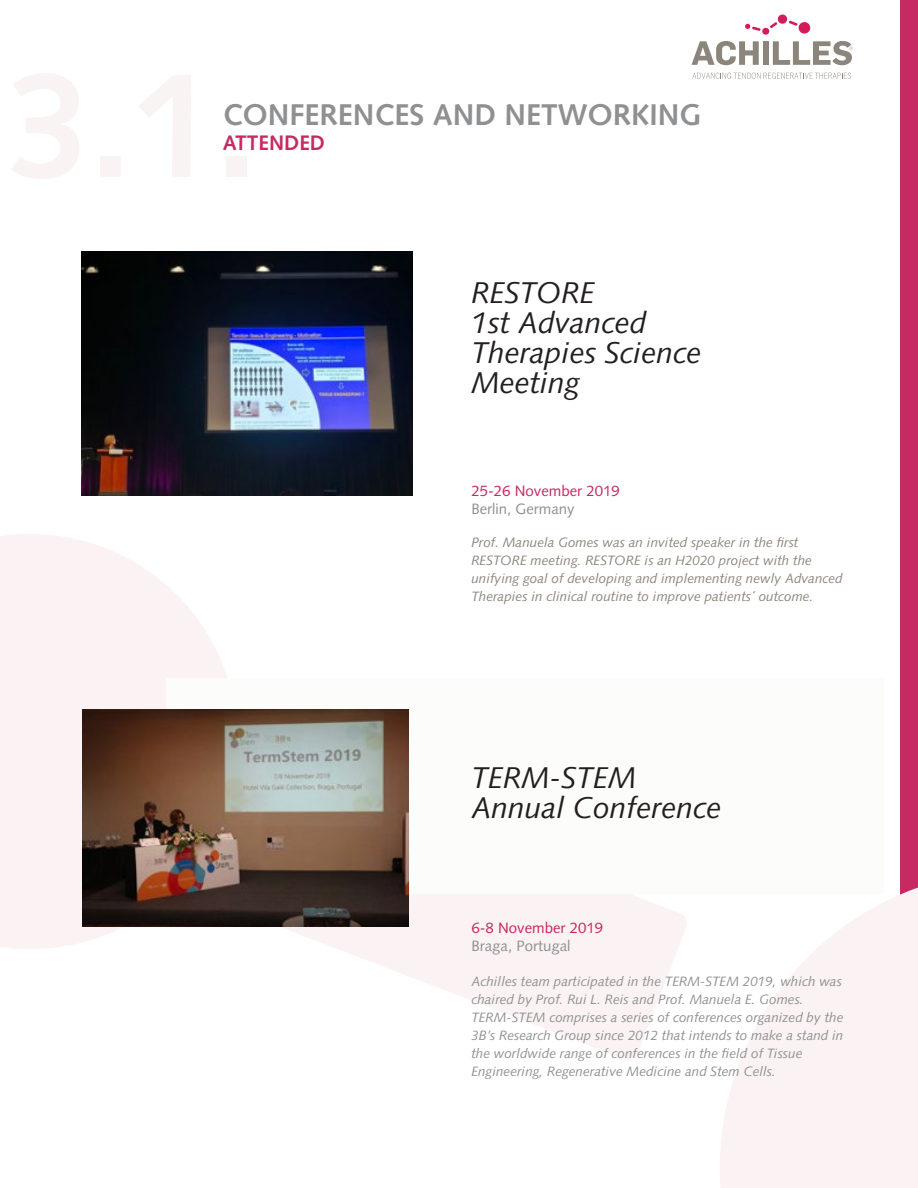
<style>
.page{position:relative;width:918px;height:1188px;background:#fff}
.page>*{position:absolute;margin:0;border:0;box-sizing:border-box;transform-origin:0 0}
.t1{font:italic 30px "Syntax LT Std";color:#231f20}
.t2{font:700 30px "Syntax LT Std";color:#8f9092}
.t3{font:700 21px "Syntax LT Std";color:#c72962}
.t4{font:15px "Syntax LT Std";color:#c72962}
.t5{font:15px "Syntax LT Std";color:#8f9092}
.t6{font:italic 13.5px/18px "Syntax LT Std";color:#8f9092}
.t7{font:italic 13.5px/18px "Syntax LT Std";color:#8c857c}
</style>
<div class="page">
<div style="left:901px;top:0;width:17px;height:1188px;background:#c72962"></div>
<svg style="left:720px;top:870px;width:198px;height:318px;fill:#faf2f3"></svg>
<svg style="left:0;top:534px;width:227px;height:415px;fill:#faf2f3"></svg>
<svg style="left:282px;top:894px;width:405px;height:165px;fill:#faf2f3"></svg>
<svg style="left:691px;top:41px;width:68px;height:24px"></svg>
<div style="left:763px;top:41px;width:6px;height:24px;background:#8c857c"></div>
<svg style="left:773px;top:41px;width:80px;height:24px"></svg>
<svg style="left:770px;top:22px;width:7px;height:6px"></svg>
<svg style="left:745px;top:24px;width:16px;height:7px"></svg>
<div style="left:762px;top:28px;width:7px;height:7px;background:#d51a5a;border-radius:50%"></div>
<svg style="left:777px;top:14px;width:10px;height:10px"></svg>
<svg style="left:789px;top:21px;width:22px;height:13px"></svg>
<svg style="left:692px;top:73px;width:159px;height:6px"></svg>
<img style="left:81px;top:251px;width:332px;height:244px">
<div style="left:166px;top:678px;width:717px;height:216px;background:#fcfcfb"></div>
<img style="left:82px;top:710px;width:326px;height:217px">
<p class="t2" style="left:223px;top:97px;width:480px">CONFERENCES AND NETWORKING</p>
<p class="t3" style="left:223px;top:131px;width:104px">ATTENDED</p>
<p class="t1" style="left:471px;top:275px;width:125px">RESTORE</p>
<p class="t1" style="left:471px;top:305px;width:177px">1st Advanced</p>
<p class="t1" style="left:471px;top:335px;width:232px">Therapies Science</p>
<p class="t1" style="left:471px;top:365px;width:110px">Meeting</p>
<p class="t4" style="left:471px;top:482px;width:150px">25-26 November 2019</p>
<p class="t5" style="left:471px;top:500px;width:105px">Berlin, Germany</p>
<p class="t7" style="left:471px;top:534px;width:329px">Prof. Manuela Gomes was an invited speaker in the first</p>
<p class="t7" style="left:471px;top:552px;width:373px">RESTORE meeting. RESTORE is an H2020 project with the unifying goal of developing and implementing newly Advanced<br>Therapies in clinical routine to improve patients´ outcome.</p>
<p class="t1" style="left:471px;top:760px;width:166px">TERM-STEM</p>
<p class="t1" style="left:471px;top:790px;width:252px">Annual Conference</p>
<p class="t4" style="left:471px;top:919px;width:133px">6-8 November 2019</p>
<p class="t5" style="left:471px;top:937px;width:101px">Braga, Portugal</p>
<p class="t6" style="left:471px;top:972px;width:372px">Achilles team participated in the TERM-STEM 2019, which was chaired by Prof. Rui L. Reis and Prof. Manuela E. Gomes.</p>
<p class="t6" style="left:471px;top:1008px;width:374px;text-align:justify">TERM-STEM comprises a series of conferences organized by the 3B’s Research Group since 2012 that intends to make a stand in the worldwide range of conferences in the field of Tissue</p>
<p class="t6" style="left:471px;top:1062px;width:306px">Engineering, Regenerative Medicine and Stem Cells.</p>
</div>
